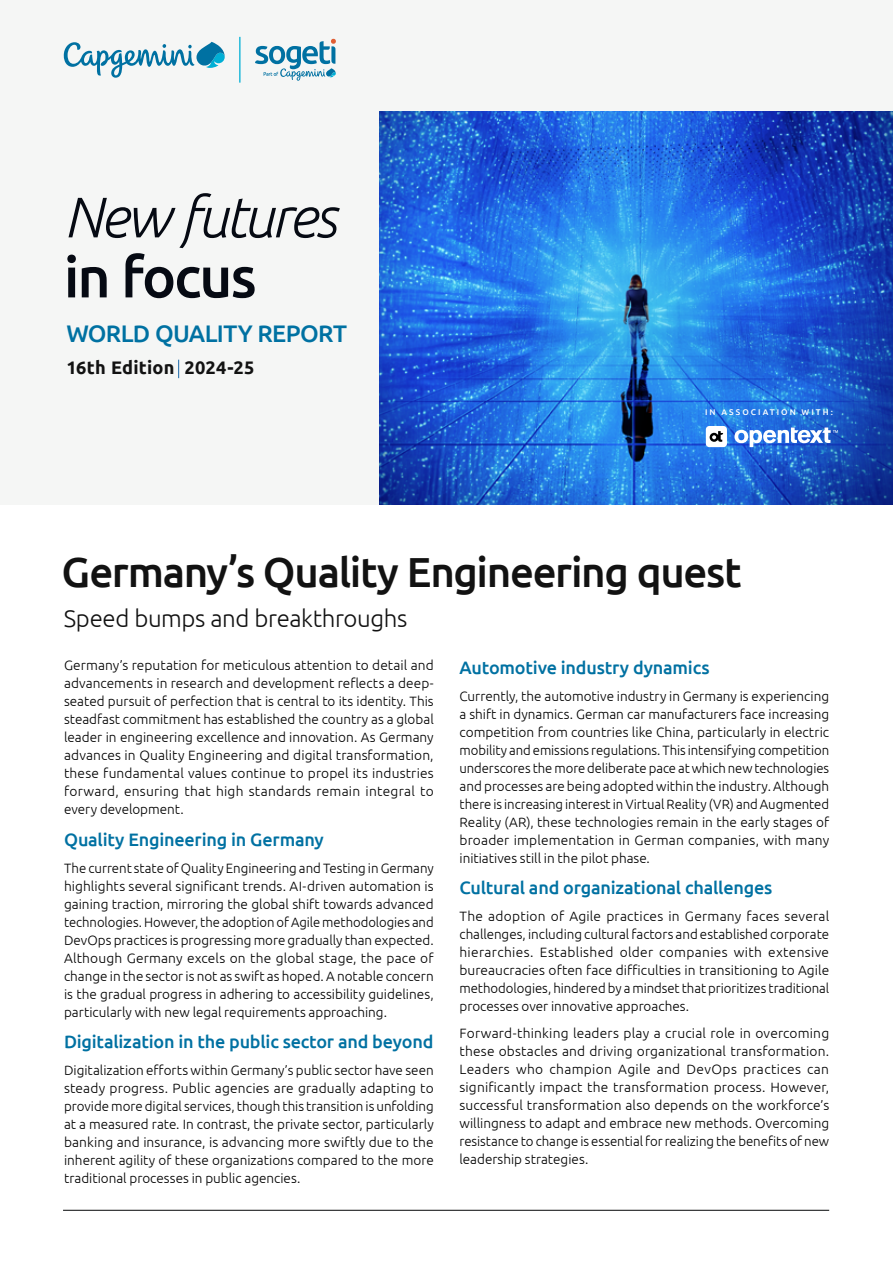
<style>
.page{position:relative;width:893px;height:1263px;background:#fff}
.page>*{position:absolute;margin:0;border:0;box-sizing:border-box;transform-origin:0 0}
.t1{font:italic 300 57px "Ubuntu";letter-spacing:-.04em;color:#060a13}
.t2{font:500 57px "Ubuntu";letter-spacing:-.035em;color:#060a13}
.t3{font:500 42px "Ubuntu";letter-spacing:-.035em;color:#121212}
.t4{font:300 24px "Ubuntu";letter-spacing:-.015em;color:#121212}
.t5{font:500 24px "Ubuntu";letter-spacing:-.025em;color:#0071a2}
.t6{font:700 18.15px "Ubuntu";letter-spacing:.01em;color:#121212}
.t7{font:500 18px "Ubuntu";letter-spacing:-.01em;color:#0071a2}
.t8{font:300 13.5px/18px "Ubuntu";color:#000;text-align:justify}
.t9{font:500 8.25px "Ubuntu";letter-spacing:.25em;color:#fff}
</style>
<div class="page">
<div style="left:0;top:0;width:893px;height:504px;background:#f5f6f5"></div>
<img style="left:380px;top:111px;width:513px;height:393px">
<svg style="left:734px;top:427px;width:104px;height:20px"></svg>
<div style="left:706px;top:426px;width:21px;height:21px;background:#fff;border-radius:3px"></div>
<svg style="left:710px;top:431px;width:13px;height:11px"></svg>
<hr style="left:63px;top:1210px;width:766px;height:1px;background:#050708">
<svg style="left:64px;top:42px;width:161px;height:36px"></svg>
<svg style="left:255px;top:39px;width:81px;height:42px"></svg>
<hr style="left:239px;top:37px;width:1px;height:46px;background:#00afd5">
<svg style="left:178px;top:360px;width:1px;height:18px"></svg>
<h1 class="t1" style="left:64px;top:183px;width:275px">New futures</h1>
<h1 class="t2" style="left:64px;top:241px;width:194px">in focus</h1>
<h3 class="t5" style="left:66px;top:318px;width:282px">WORLD QUALITY REPORT</h3>
<h3 class="t6" style="left:66px;top:356px;width:190px">16th Edition 2024-25</h3>
<p class="t9" style="left:705px;top:407px;width:130px">IN ASSOCIATION WITH:</p>
<h2 class="t3" style="left:62px;top:545px;width:681px">Germany’s Quality Engineering quest</h2>
<h3 class="t4" style="left:64px;top:604px;width:345px">Speed bumps and breakthroughs</h3>
<p class="t8" style="left:64px;top:656px;width:371px">Germany’s reputation for meticulous attention to detail and advancements in research and development reflects a deep&shy;seated pursuit of perfection that is central to its identity. This steadfast commitment has established the country as a global leader in engineering excellence and innovation. As Germany advances in Quality Engineering and digital transformation, these fundamental values continue to propel its industries forward, ensuring that high standards remain integral to every development.</p>
<h3 class="t7" style="left:64px;top:828px;width:261px">Quality Engineering in Germany</h3>
<p class="t8" style="left:64px;top:859px;width:371px">The current state of Quality Engineering and Testing in Germany highlights several significant trends. AI-driven automation is gaining traction, mirroring the global shift towards advanced technologies. However, the adoption of Agile methodologies and DevOps practices is progressing more gradually than expected.<br>Although Germany excels on the global stage, the pace of change in the sector is not as swift as hoped. A notable concern is the gradual progress in adhering to accessibility guidelines, particularly with new legal requirements approaching.</p>
<h3 class="t7" style="left:64px;top:1030px;width:371px">Digitalization in the public sector and beyond</h3>
<p class="t8" style="left:64px;top:1061px;width:371px">Digitalization efforts within Germany’s public sector have seen steady progress. Public agencies are gradually adapting to provide more digital services, though this transition is unfolding at a measured rate. In contrast, the private sector, particularly banking and insurance, is advancing more swiftly due to the inherent agility of these organizations compared to the more traditional processes in public agencies.</p>
<h3 class="t7" style="left:459px;top:656px;width:252px">Automotive industry dynamics</h3>
<p class="t8" style="left:459px;top:687px;width:371px">Currently, the automotive industry in Germany is experiencing a shift in dynamics. German car manufacturers face increasing competition from countries like China, particularly in electric mobility and emissions regulations. This intensifying competition underscores the more deliberate pace at which new technologies and processes are being adopted within the industry. Although there is increasing interest in Virtual Reality (VR) and Augmented Reality (AR), these technologies remain in the early stages of broader implementation in German companies, with many initiatives still in the pilot phase.</p>
<h3 class="t7" style="left:459px;top:876px;width:314px">Cultural and organizational challenges</h3>
<p class="t8" style="left:459px;top:907px;width:371px">The adoption of Agile practices in Germany faces several challenges, including cultural factors and established corporate hierarchies. Established older companies with extensive bureaucracies often face difficulties in transitioning to Agile methodologies, hindered by a mindset that prioritizes traditional processes over innovative approaches.</p>
<p class="t8" style="left:459px;top:1024px;width:371px">Forward-thinking leaders play a crucial role in overcoming these obstacles and driving organizational transformation.<br>Leaders who champion Agile and DevOps practices can significantly impact the transformation process. However, successful transformation also depends on the workforce’s willingness to adapt and embrace new methods. Overcoming resistance to change is essential for realizing the benefits of new leadership strategies.</p>
</div>
